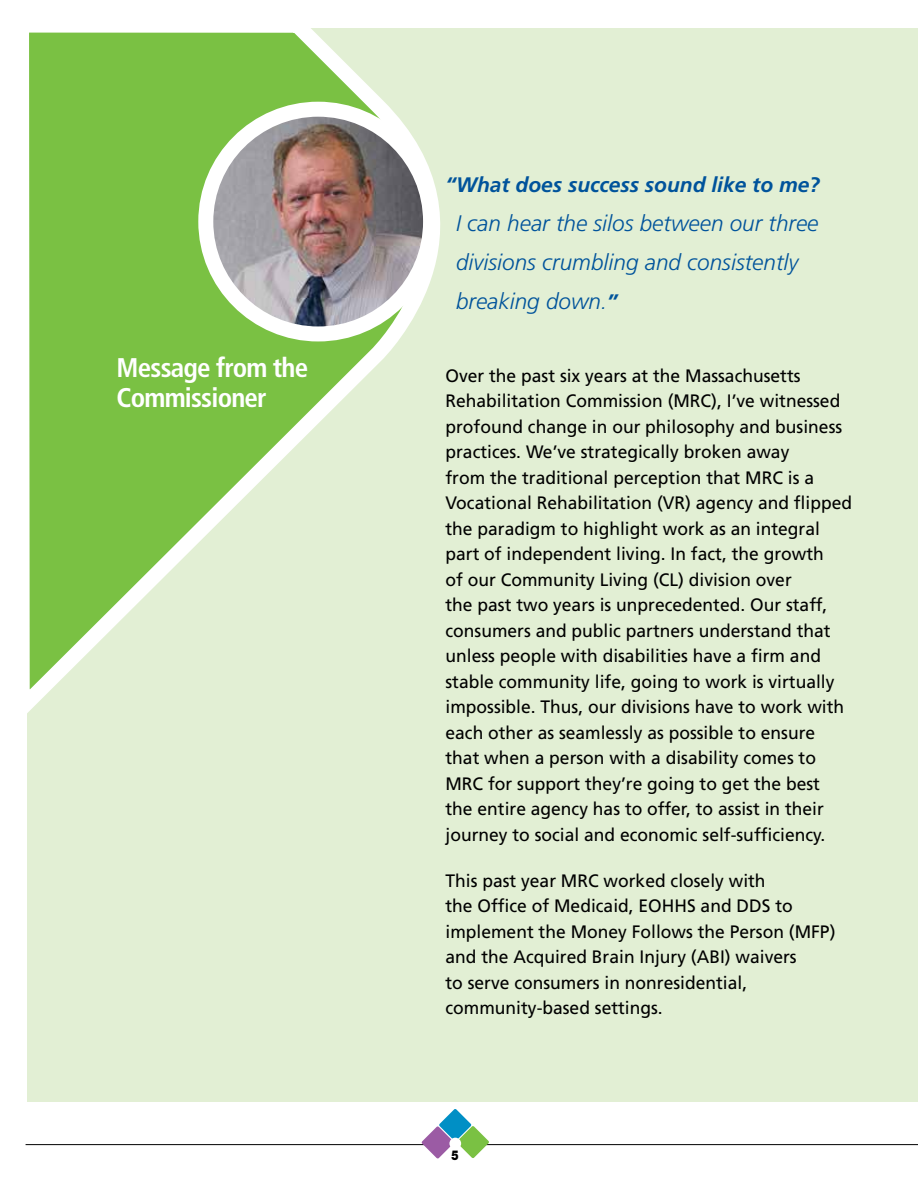
<style>
.page{position:relative;width:918px;height:1188px;background:#fff}
.page>*{position:absolute;margin:0;border:0;box-sizing:border-box;transform-origin:0 0}
.t1{font:700 condensed 27px/30px "Frutiger";letter-spacing:-.03em;color:#fff}
.t2{font:italic 300 22.5px/39px "Frutiger";color:#00539b}
.t3{font:italic 700 21px "Frutiger";color:#00539b}
.t4{font:18px/25.5px "Frutiger";color:#000}
.t5{font:900 13.5px "Helvetica Neue";color:#000;scale:.8 1}
.s1{font-size:21px}
.s2{font-weight:700;font-size:21px}
</style>
<div class="page">
<hr style="left:26px;top:1144px;width:892px;height:1px;background:#000">
<svg style="left:421px;top:1109px;width:69px;height:50px"></svg>
<div style="left:449px;top:1138px;width:12px;height:11px;background:#fff;border-radius:50%"></div>
<div style="left:27px;top:28px;width:891px;height:1074px;background:#e2efd4"></div>
<svg style="left:27px;top:28px;width:413px;height:685px"></svg>
<img style="left:206px;top:109px;width:222px;height:225px">
<div style="left:198px;top:102px;width:240px;height:239px;border:15px solid #fff;border-radius:50%"></div>
<h1 class="t1" style="left:117px;top:353px;width:193px">Message from the<br>Commissioner</h1>
<p class="t3" style="left:446px;top:172px;width:376px">“What does success sound like to me?</p>
<p class="t2" style="left:456px;top:204px;width:364px">I can hear the silos between our three divisions crumbling and consistently breaking down<span class="s1">.</span><span class="s2">”</span></p>
<p class="t4" style="left:446px;top:363px;width:408px">Over the past six years at the Massachusetts Rehabilitation Commission (MRC), I’ve witnessed profound change in our philosophy and business practices. We’ve strategically broken away<br>from the traditional perception that MRC is a Vocational Rehabilitation (VR) agency and flipped the paradigm to highlight work as an integral part of independent living. In fact, the growth<br>of our Community Living (CL) division over<br>the past two years is unprecedented. Our staff, consumers and public partners understand that unless people with disabilities have a firm and stable community life, going to work is virtually impossible. Thus, our divisions have to work with each other as seamlessly as possible to ensure that when a person with a disability comes to MRC for support they’re going to get the best<br>the entire agency has to offer, to assist in their journey to social and economic self-sufficiency.</p>
<p class="t4" style="left:446px;top:867px;width:392px">This past year MRC worked closely with<br>the Office of Medicaid, EOHHS and DDS to implement the Money Follows the Person (MFP) and the Acquired Brain Injury (ABI) waivers<br>to serve consumers in nonresidential, community-based settings.</p>
<p class="t5" style="left:451px;top:1147px;width:11px">5</p>
</div>
